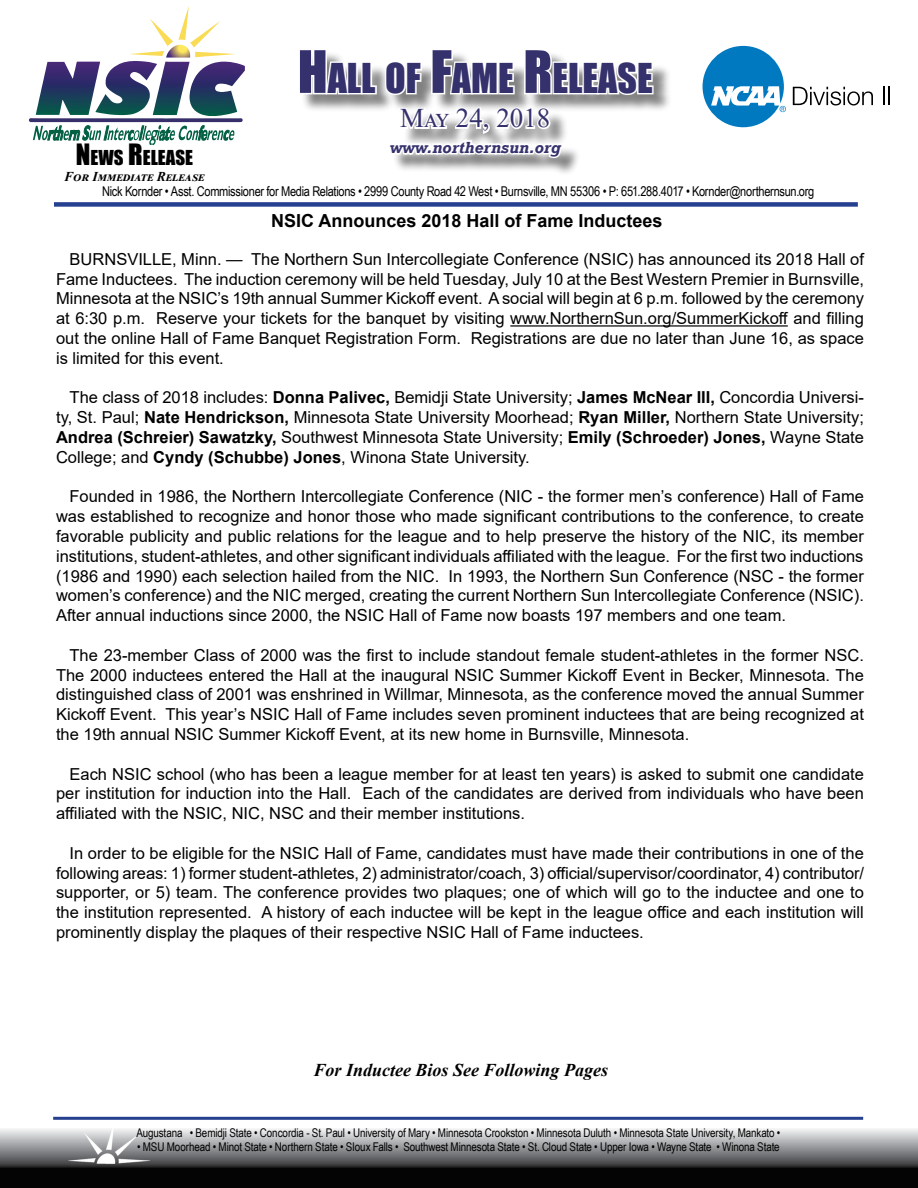
<style>
.page{position:relative;width:918px;height:1188px;background:#fff}
.page>*{position:absolute;margin:0;border:0;box-sizing:border-box;transform-origin:0 0}
.t1{font:37.8px "Impact";color:#35316c}
.t2{font:27px "Times New Roman";color:#35316c}
.t3{font:18.9px "Impact";color:#000}
.t4{font:700 18px "Arial";color:#000}
.t5{font:italic 700 18px "Times New Roman";color:#000}
.t6{font:16.5px/19.8px "Arial";color:#000;text-align:justify}
.t7{font:italic 700 16.5px "Rockwell";color:#35316c}
.t8{font:13.5px "Arial Narrow";letter-spacing:-.02em;color:#000}
.t9{font:italic 700 13.5px "Times New Roman";letter-spacing:.02em;color:#000}
.t10{font:12px "Arial Narrow";letter-spacing:-.01em;color:#000}
.s1{font-size:54px}
.s2{font-weight:700}
.s3{font-size:27px}
</style>
<div class="page">
<svg style="left:0;top:1118px;width:918px;height:69px;background:#727374"></svg>
<hr style="left:53px;top:1117px;width:810px;height:3px;background:#25408f">
<img style="left:53px;top:1117px;width:104px;height:46px">
<hr style="left:510px;top:325px;width:278px;height:2px;background:#000">
<svg style="left:29px;top:6px;width:844px;height:201px"></svg>
<svg style="left:883px;top:87px;width:7px;height:18px"></svg>
<h1 class="t1" style="left:298px;top:49px;width:356px"><span class="s1">H</span>ALL OF <span class="s1">F</span>AME <span class="s1">R</span>ELEASE</h1>
<h2 class="t2" style="left:400px;top:99px;width:152px">May 24, 2018</h2>
<p class="t7" style="left:390px;top:138px;width:173px">www.northernsun.org</p>
<p class="t8" style="left:102px;top:181px;width:714px">Nick Kornder • Asst. Commissioner for Media Relations • 2999 County Road 42 West • Burnsville, MN 55306 • P: 651.288.4017 • Kornder@northernsun.org</p>
<p class="t4" style="left:271px;top:208px;width:393px">NSIC Announces 2018 Hall of Fame Inductees</p>
<p class="t6" style="left:56px;top:249px;width:810px;text-indent:13px">BURNSVILLE, Minn. — The Northern Sun Intercollegiate Conference (NSIC) has announced its 2018 Hall of Fame Inductees. The induction ceremony will be held Tuesday, July 10 at the Best Western Premier in Burnsville, Minnesota at the NSIC’s 19th annual Summer Kickoff event. A social will begin at 6 p.m. followed by the ceremony at 6:30 p.m. Reserve your tickets for the banquet by visiting www.NorthernSun.org/SummerKickoff and filling out the online Hall of Fame Banquet Registration Form. Registrations are due no later than June 16, as space is limited for this event.</p>
<p class="t6" style="left:56px;top:388px;width:809px;text-indent:14px">The class of 2018 includes: <span class="s2">Donna Palivec,</span> Bemidji State University; <span class="s2">James McNear III,</span> Concordia Universi&shy;ty, St. Paul; <span class="s2">Nate Hendrickson,</span> Minnesota State University Moorhead; <span class="s2">Ryan Miller,</span> Northern State University; <span class="s2">Andrea (Schreier) Sawatzky,</span> Southwest Minnesota State University; <span class="s2">Emily (Schroeder) Jones,</span> Wayne State College; and <span class="s2">Cyndy (Schubbe) Jones</span>, Winona State University.</p>
<p class="t6" style="left:56px;top:487px;width:809px;text-indent:13px">Founded in 1986, the Northern Intercollegiate Conference (NIC - the former men’s conference) Hall of Fame was established to recognize and honor those who made significant contributions to the conference, to create favorable publicity and public relations for the league and to help preserve the history of the NIC, its member institutions, student-athletes, and other significant individuals affiliated with the league. For the first two inductions (1986 and 1990) each selection hailed from the NIC. In 1993, the Northern Sun Conference (NSC - the former women’s conference) and the NIC merged, creating the current Northern Sun Intercollegiate Conference (NSIC).<br>After annual inductions since 2000, the NSIC Hall of Fame now boasts 197 members and one team.</p>
<p class="t6" style="left:56px;top:645px;width:809px;text-indent:13px">The 23-member Class of 2000 was the first to include standout female student-athletes in the former NSC.<br>The 2000 inductees entered the Hall at the inaugural NSIC Summer Kickoff Event in Becker, Minnesota. The distinguished class of 2001 was enshrined in Willmar, Minnesota, as the conference moved the annual Summer Kickoff Event. This year’s NSIC Hall of Fame includes seven prominent inductees that are being recognized at the 19th annual NSIC Summer Kickoff Event, at its new home in Burnsville, Minnesota.</p>
<p class="t6" style="left:56px;top:764px;width:809px;text-indent:13px">Each NSIC school (who has been a league member for at least ten years) is asked to submit one candidate per institution for induction into the Hall. Each of the candidates are derived from individuals who have been affiliated with the NSIC, NIC, NSC and their member institutions.</p>
<p class="t6" style="left:56px;top:843px;width:810px;text-indent:13px">In order to be eligible for the NSIC Hall of Fame, candidates must have made their contributions in one of the following areas: 1) former student-athletes, 2) administrator/coach, 3) official/supervisor/coordinator, 4) contributor/ supporter, or 5) team. The conference provides two plaques; one of which will go to the inductee and one to the institution represented. A history of each inductee will be kept in the league office and each institution will prominently display the plaques of their respective NSIC Hall of Fame inductees.</p>
<p class="t3" style="left:76px;top:143px;width:119px"><span class="s3">N</span>EWS <span class="s3">R</span>ELEASE</p>
<p class="t9" style="left:64px;top:167px;width:142px">For Immediate Rel ease</p>
<p class="t5" style="left:314px;top:1057px;width:296px">For Inductee Bios See Following Pages</p>
<p class="t10" style="left:136px;top:1124px;width:645px">Augustana • Bemidji State • Concordia - St. Paul • University of Mary • Minnesota Crookston • Minnesota Duluth • Minnesota State University, Mankato •</p>
<p class="t10" style="left:137px;top:1138px;width:644px">• MSU Moorhead • Minot State • Northern State • SIoux Falls • Southwest Minnesota State • St. Cloud State • Upper Iowa • Wayne State • Winona State</p>
</div>
